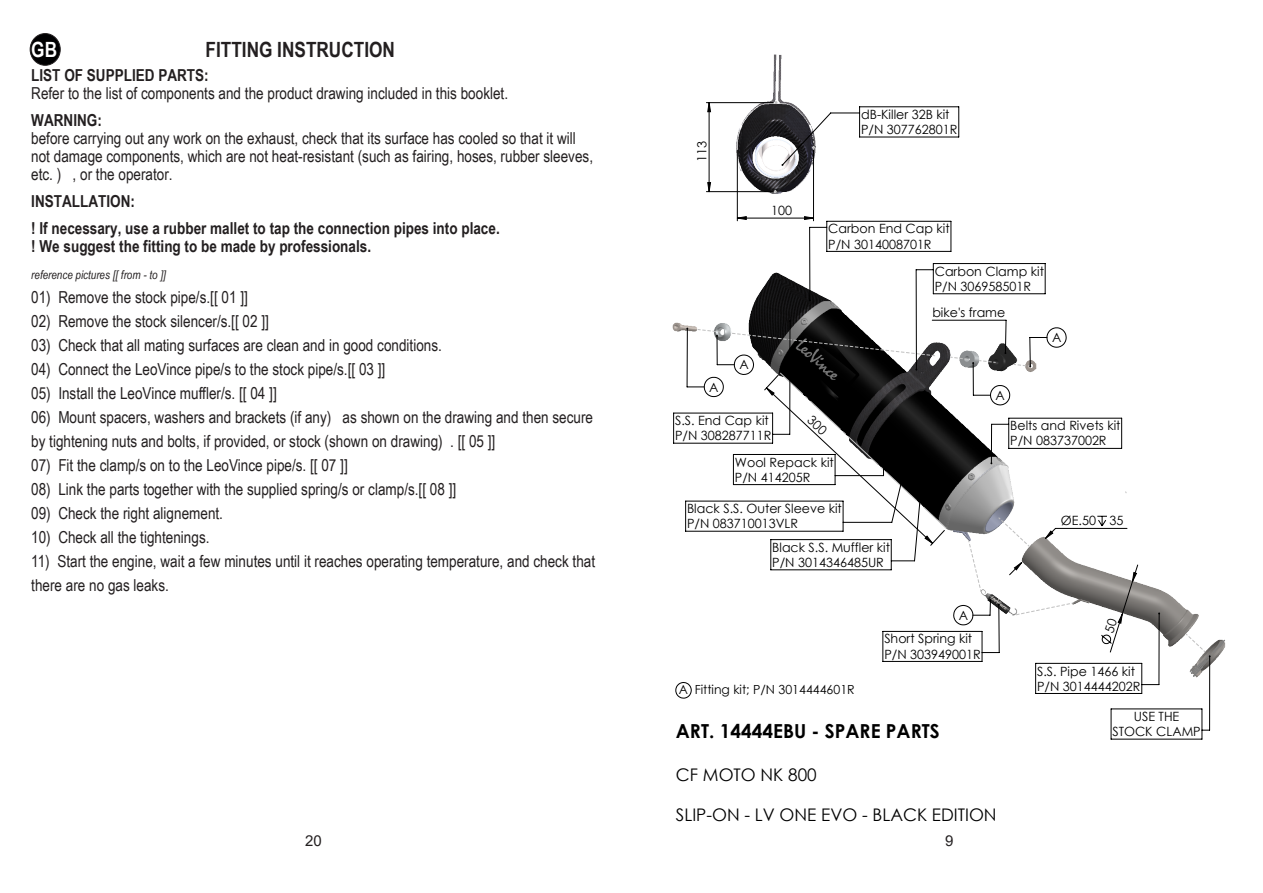
<style>
.page{position:relative;width:1263px;height:893px;background:#fff}
.page>*{position:absolute;margin:0;border:0;box-sizing:border-box;transform-origin:0 0}
.t1{font:700 21px "Arial Narrow";color:#231f20}
.t2{font:700 21px "Arial Narrow";color:#fff}
.t3{font:700 19.35px "Century Gothic";color:#000}
.t4{font:17.4px "Century Gothic";color:#000}
.t5{font:16.5px/18px "Arial Narrow";color:#231f20}
.t6{font:700 16.5px "Arial Narrow";color:#231f20}
.t7{font:15px "Arial";color:#231f20}
.t8{font:12.75px/15px "Century Gothic";color:#000}
.t9{font:12.6px "Century Gothic";color:#000}
.t10{font:italic 12px "Arial Narrow";color:#231f20}
</style>
<div class="page">
<div style="left:30px;top:34px;width:30px;height:31px;background:#000001;border-radius:50%"></div>
<div style="left:30px;top:33px;width:31px;height:33px;border:1px solid #231f20;border-radius:50%"></div>
<img style="left:722px;top:54px;width:61px;height:154px">
<svg style="left:1210px;top:639px;width:15px;height:38px"></svg>
<hr style="left:813px;top:150px;width:1px;height:71px;background:#000">
<hr style="left:737px;top:150px;width:1px;height:71px;background:#000">
<hr style="left:706px;top:191px;width:66px;height:1px;background:#000">
<hr style="left:706px;top:102px;width:67px;height:1px;background:#000">
<svg style="left:673px;top:221px;width:537px;height:519px"></svg>
<svg style="left:773px;top:101px;width:186px;height:92px"></svg>
<svg style="left:737px;top:216px;width:76px;height:4px"></svg>
<svg style="left:707px;top:102px;width:4px;height:90px"></svg>
<svg style="left:686px;top:299px;width:524px;height:358px"></svg>
<svg style="left:764px;top:372px;width:183px;height:174px"></svg>
<svg style="left:998px;top:516px;width:140px;height:137px"></svg>
<p class="t2" style="left:31px;top:34px;width:27px">GB</p>
<p class="t1" style="left:206px;top:34px;width:191px">FITTING INSTRUCTION</p>
<p class="t6" style="left:31px;top:63px;width:179px">LIST OF SUPPLIED PARTS:</p>
<p class="t5" style="left:31px;top:84px;width:478px">Refer to the list of components and the product drawing included in this booklet.</p>
<p class="t6" style="left:31px;top:108px;width:72px">WARNING:</p>
<p class="t5" style="left:31px;top:129px;width:563px">before carrying out any work on the exhaust, check that its surface has cooled so that it will not damage components, which are not heat-resistant (such as fairing, hoses, rubber sleeves, etc. ) , or the operator.</p>
<p class="t6" style="left:31px;top:189px;width:105px">INSTALLATION:</p>
<p class="t6" style="left:31px;top:216px;width:470px">! If necessary, use a rubber mallet to tap the connection pipes into place.</p>
<p class="t6" style="left:31px;top:234px;width:341px">! We suggest the fitting to be made by professionals.</p>
<p class="t10" style="left:31px;top:266px;width:136px">reference pictures [[ from - to ]]</p>
<p class="t5" style="left:31px;top:288px;width:218px">01) Remove the stock pipe/s.[[ 01 ]]</p>
<p class="t5" style="left:31px;top:312px;width:239px">02) Remove the stock silencer/s.[[ 02 ]]</p>
<p class="t5" style="left:31px;top:336px;width:412px">03) Check that all mating surfaces are clean and in good conditions.</p>
<p class="t5" style="left:31px;top:360px;width:356px">04) Connect the LeoVince pipe/s to the stock pipe/s.[[ 03 ]]</p>
<p class="t5" style="left:31px;top:384px;width:247px">05) Install the LeoVince muffler/s. [[ 04 ]]</p>
<p class="t5" style="left:31px;top:405px;width:563px;line-height:24px">06) Mount spacers, washers and brackets (if any) as shown on the drawing and then secure by tightening nuts and bolts, if provided, or stock (shown on drawing) . [[ 05 ]]</p>
<p class="t5" style="left:31px;top:456px;width:318px">07) Fit the clamp/s on to the LeoVince pipe/s. [[ 07 ]]</p>
<p class="t5" style="left:31px;top:480px;width:426px">08) Link the parts together with the supplied spring/s or clamp/s.[[ 08 ]]</p>
<p class="t5" style="left:31px;top:504px;width:193px">09) Check the right alignement.</p>
<p class="t5" style="left:31px;top:528px;width:180px">10) Check all the tightenings.</p>
<p class="t5" style="left:31px;top:549px;width:565px;line-height:24px">11) Start the engine, wait a few minutes until it reaches operating temperature, and check that there are no gas leaks.</p>
<p class="t9" style="left:693px;top:162px;width:23px;rotate:-90deg">113</p>
<p class="t8" style="left:771px;top:203px;width:22px">100</p>
<p class="t8" style="left:709px;top:379px;width:11px">A</p>
<p class="t8" style="left:739px;top:357px;width:11px">A</p>
<p class="t8" style="left:675px;top:413px;width:98px">S.S. End Cap kit<br>P/N 308287711R</p>
<p class="t8" style="left:861px;top:107px;width:98px">dB-Killer 32B kit<br>P/N 307762801R</p>
<p class="t8" style="left:828px;top:221px;width:123px">Carbon End Cap kit<br>P/N 3014008701R</p>
<p class="t8" style="left:935px;top:263px;width:111px">Carbon Clamp kit<br>P/N 306958501R</p>
<p class="t8" style="left:932px;top:305px;width:74px">bike's frame</p>
<p class="t8" style="left:995px;top:388px;width:11px">A</p>
<p class="t8" style="left:1052px;top:330px;width:11px">A</p>
<p class="t8" style="left:1010px;top:418px;width:112px">Belts and Rivets kit<br>P/N 083737002R</p>
<p class="t8" style="left:735px;top:454px;width:100px">Wool Repack kit<br>P/N 414205R</p>
<p class="t8" style="left:687px;top:501px;width:156px">Black S.S. Outer Sleeve kit<br>P/N 083710013VLR</p>
<p class="t8" style="left:772px;top:540px;width:119px">Black S.S. Muffler kit<br>P/N 3014346485UR</p>
<p class="t8" style="left:959px;top:608px;width:11px">A</p>
<p class="t8" style="left:884px;top:631px;width:98px">Short Spring kit<br>P/N 303949001R</p>
<p class="t9" style="left:679px;top:680px;width:177px">A Fitting kit; P/N 3014444601R</p>
<p class="t3" style="left:676px;top:716px;width:265px">ART. 14444EBU - SPARE PARTS</p>
<p class="t4" style="left:676px;top:762px;width:142px">CF MOTO NK 800</p>
<p class="t4" style="left:676px;top:802px;width:322px">SLIP-ON - LV ONE EVO - BLACK EDITION</p>
<p class="t8" style="left:1061px;top:513px;width:64px">ØE.50 35</p>
<p class="t8" style="left:1037px;top:663px;width:105px">S.S. Pipe 1466 kit<br>P/N 3014444202R</p>
<p class="t8" style="left:1112px;top:709px;width:90px;text-align:center">USE THE<br>STOCK CLAMP</p>
<p class="t7" style="left:305px;top:830px;width:18px">20</p>
<p class="t7" style="left:945px;top:830px;width:10px">9</p>
</div>
